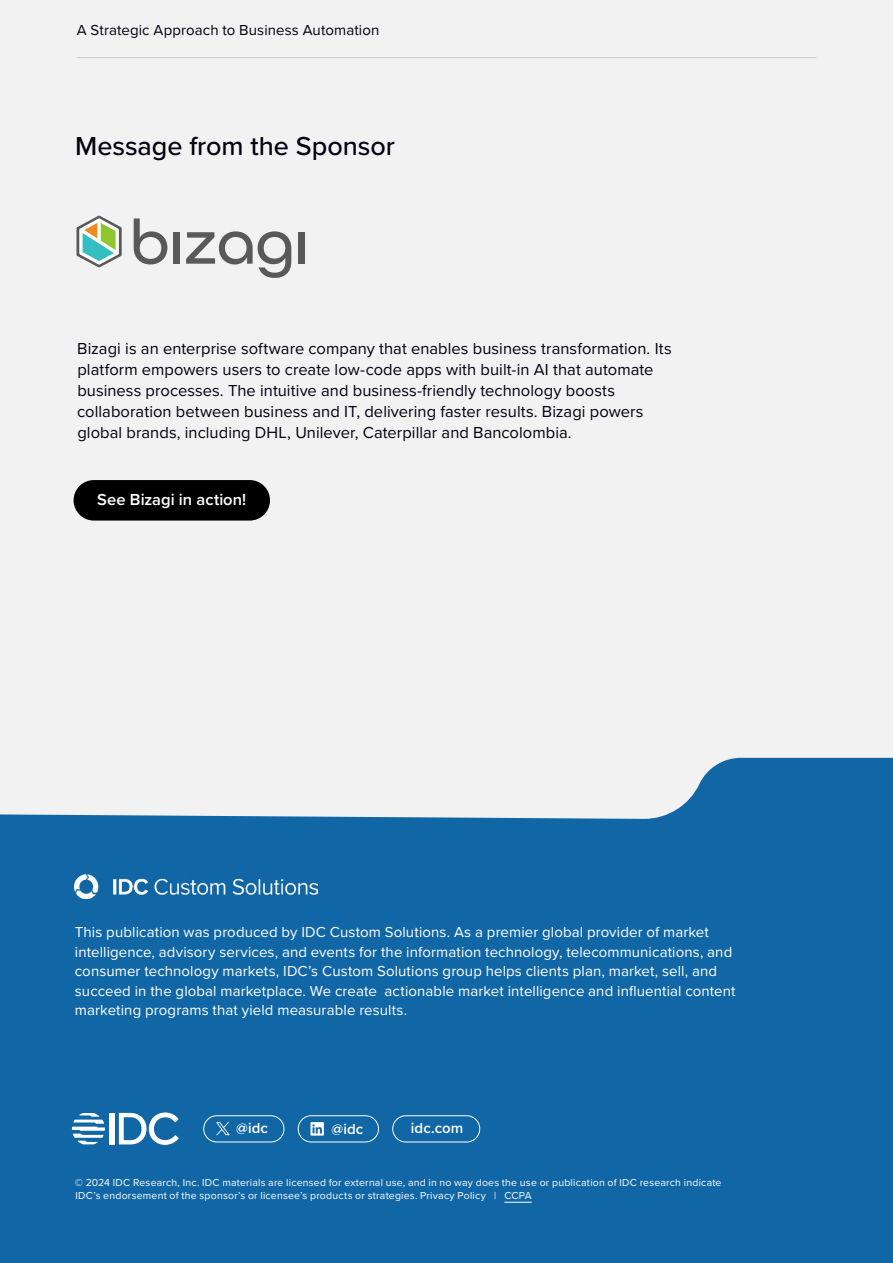
<style>
.page{position:relative;width:893px;height:1263px;background:#fff}
.page>*{position:absolute;margin:0;border:0;box-sizing:border-box;transform-origin:0 0}
.t1{font:500 27px "Proxima Nova";letter-spacing:-.005em;color:#01010f}
.t2{font:16.5px/21px "Proxima Nova";letter-spacing:.005em;color:#01010f}
.t3{font:600 16.5px "Proxima Nova";letter-spacing:.005em;color:#fff}
.t4{font:15px/19.5px "Proxima Nova";letter-spacing:.005em;color:#fff}
.t5{font:15px "Proxima Nova";letter-spacing:.005em;color:#01010f}
.t6{font:600 15px "Proxima Nova";letter-spacing:.005em;color:#fff}
.t7{font:10.5px/13.5px "Proxima Nova";letter-spacing:.02em;color:#fff}
</style>
<div class="page">
<div style="left:0;top:0;width:893px;height:859px;background:#f2f2f2"></div>
<svg style="left:0;top:758px;width:893px;height:505px;background:#2573ad"></svg>
<hr style="left:77px;top:57px;width:739px;height:1px;background:#ccc">
<div style="left:110px;top:1113px;width:5px;height:31px;background:#fff"></div>
<svg style="left:119px;top:1112px;width:60px;height:33px"></svg>
<svg style="left:72px;top:1113px;width:33px;height:31px"></svg>
<div style="left:392px;top:1115px;width:88px;height:27px;border:1px solid #fff;border-radius:13px"></div>
<div style="left:203px;top:1115px;width:81px;height:27px;border:1px solid #fff;border-radius:13px"></div>
<svg style="left:310px;top:1122px;width:14px;height:13px"></svg>
<div style="left:298px;top:1115px;width:81px;height:27px;border:1px solid #fff;border-radius:13px"></div>
<svg style="left:504px;top:1202px;width:28px;height:1px"></svg>
<img style="left:75px;top:874px;width:243px;height:24px">
<svg style="left:216px;top:1122px;width:14px;height:13px"></svg>
<div style="left:74px;top:480px;width:196px;height:41px;background:#000;border-radius:20px"></div>
<svg style="left:76px;top:216px;width:46px;height:51px"></svg>
<svg style="left:134px;top:218px;width:33px;height:46px"></svg>
<div style="left:174px;top:232px;width:6px;height:32px;background:#595959"></div>
<svg style="left:186px;top:231px;width:105px;height:47px"></svg>
<div style="left:299px;top:232px;width:6px;height:32px;background:#595959"></div>
<p class="t5" style="left:77px;top:18px;width:304px">A Strategic Approach to Business Automation</p>
<h1 class="t1" style="left:75px;top:126px;width:321px">Message from the Sponsor</h1>
<p class="t2" style="left:77px;top:337px;width:596px">Bizagi is an enterprise software company that enables business transformation. Its platform empowers users to create low-code apps with built-in AI that automate business processes. The intuitive and business-friendly technology boosts collaboration between business and IT, delivering faster results. Bizagi powers global brands, including DHL, Unilever, Caterpillar and Bancolombia.</p>
<p class="t3" style="left:97px;top:487px;width:151px">See Bizagi in action!</p>
<p class="t4" style="left:75px;top:922px;width:662px">This publication was produced by IDC Custom Solutions. As a premier global provider of market intelligence, advisory services, and events for the information technology, telecommunications, and consumer technology markets, IDC’s Custom Solutions group helps clients plan, market, sell, and succeed in the global marketplace. We create actionable market intelligence and influential content marketing programs that yield measurable results.</p>
<p class="t6" style="left:236px;top:1117px;width:33px">@idc</p>
<p class="t6" style="left:332px;top:1118px;width:33px">@idc</p>
<p class="t6" style="left:411px;top:1117px;width:54px">idc.com</p>
<p class="t7" style="left:75px;top:1175px;width:648px">© 2024 IDC Research, Inc. IDC materials are licensed for external use, and in no way does the use or publication of IDC research indicate<br>IDC’s endorsement of the sponsor’s or licensee’s products or strategies. Privacy Policy | CCPA</p>
</div>
